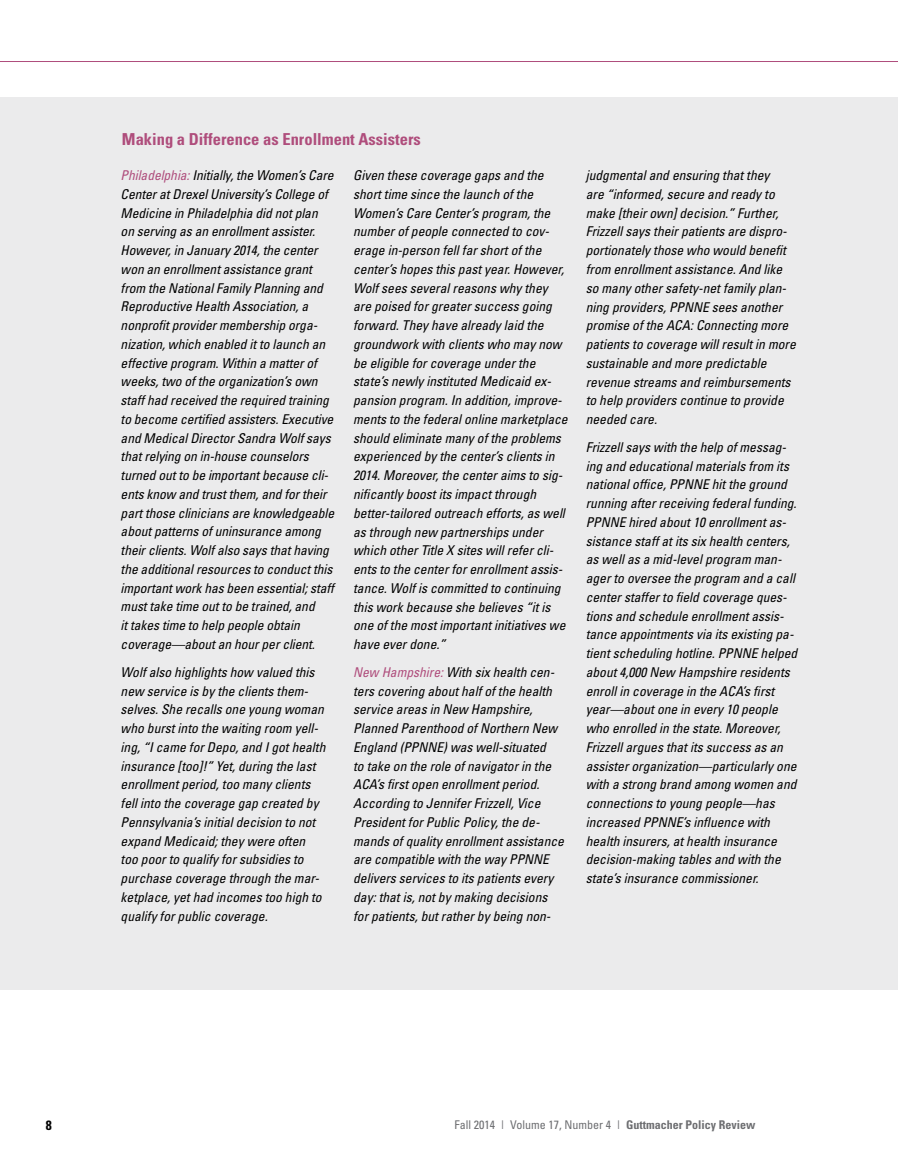
<style>
.page{position:relative;width:898px;height:1168px;background:#fff}
.page>*{position:absolute;margin:0;border:0;box-sizing:border-box;transform-origin:0 0}
.t1{font:700 condensed 16.5px "Univers";color:#af4d7c}
.t2{font:italic condensed 13.5px/18.8px "Univers";color:#000}
.t3{font:700 condensed 13.5px "Univers";color:#000}
.t4{font:condensed 12px "Univers";color:#6d6e71}
.s1{color:#af4d7c}
.s2{font-weight:700}
</style>
<div class="page">
<hr style="left:0;top:61px;width:898px;height:1px;background:#af4d7c">
<div style="left:0;top:98px;width:898px;height:892px;background:#ebebec"></div>
<p class="t1" style="left:122px;top:129px;width:300px">Making a Difference as Enrollment Assisters</p>
<p class="t2" style="left:121px;top:166px;width:215px"><span class="s1">Philadelphia:</span> Initially, the Women’s Care Center at Drexel University’s College of Medicine in Philadelphia did not plan on serving as an enrollment assister.<br>However, in January 2014, the center won an enrollment assistance grant from the National Family Planning and Reproductive Health Association, a nonprofit provider membership orga&shy;nization, which enabled it to launch an effective program. Within a matter of weeks, two of the organization’s own staff had received the required training to become certified assisters. Executive and Medical Director Sandra Wolf says that relying on in-house counselors turned out to be important because cli&shy;ents know and trust them, and for their part those clinicians are knowledgeable about patterns of uninsurance among their clients. Wolf also says that having the additional resources to conduct this important work has been essential; staff must take time out to be trained, and<br>it takes time to help people obtain coverage—about an hour per client.</p>
<p class="t2" style="left:121px;top:662px;width:206px">Wolf also highlights how valued this new service is by the clients them&shy;selves. She recalls one young woman who burst into the waiting room yell&shy;ing, “I came for Depo, and I got health insurance [too]!” Yet, during the last enrollment period, too many clients fell into the coverage gap created by Pennsylvania’s initial decision to not expand Medicaid; they were often too poor to qualify for subsidies to purchase coverage through the mar&shy;ketplace, yet had incomes too high to qualify for public coverage.</p>
<p class="t2" style="left:353px;top:166px;width:216px">Given these coverage gaps and the short time since the launch of the Women’s Care Center’s program, the number of people connected to cov&shy;erage in-person fell far short of the center’s hopes this past year. However, Wolf sees several reasons why they are poised for greater success going forward. They have already laid the groundwork with clients who may now be eligible for coverage under the state’s newly instituted Medicaid ex&shy;pansion program. In addition, improve&shy;ments to the federal online marketplace should eliminate many of the problems experienced by the center’s clients in 2014. Moreover, the center aims to sig&shy;nificantly boost its impact through better-tailored outreach efforts, as well as through new partnerships under which other Title X sites will refer cli&shy;ents to the center for enrollment assis&shy;tance. Wolf is committed to continuing this work because she believes “it is one of the most important initiatives we have ever done.”</p>
<p class="t2" style="left:353px;top:662px;width:212px"><span class="s1">New Hampshire:</span> With six health cen&shy;ters covering about half of the health service areas in New Hampshire, Planned Parenthood of Northern New England (PPNNE) was well-situated<br>to take on the role of navigator in the ACA’s first open enrollment period.<br>According to Jennifer Frizzell, Vice President for Public Policy, the de&shy;mands of quality enrollment assistance are compatible with the way PPNNE delivers services to its patients every day: that is, not by making decisions for patients, but rather by being non-</p>
<p class="t2" style="left:586px;top:166px;width:211px">judgmental and ensuring that they<br>are “informed, secure and ready to make [their own] decision.” Further, Frizzell says their patients are dispro&shy;portionately those who would benefit from enrollment assistance. And like so many other safety-net family plan&shy;ning providers, PPNNE sees another promise of the ACA: Connecting more patients to coverage will result in more sustainable and more predictable revenue streams and reimbursements to help providers continue to provide needed care.</p>
<p class="t2" style="left:586px;top:437px;width:213px">Frizzell says with the help of messag&shy;ing and educational materials from its national office, PPNNE hit the ground running after receiving federal funding.<br>PPNNE hired about 10 enrollment as&shy;sistance staff at its six health centers, as well as a mid-level program man&shy;ager to oversee the program and a call center staffer to field coverage ques&shy;tions and schedule enrollment assis&shy;tance appointments via its existing pa&shy;tient scheduling hotline. PPNNE helped about 4,000 New Hampshire residents enroll in coverage in the ACA’s first year—about one in every 10 people who enrolled in the state. Moreover, Frizzell argues that its success as an assister organization—particularly one with a strong brand among women and connections to young people—has increased PPNNE’s influence with health insurers, at health insurance decision-making tables and with the state’s insurance commissioner.</p>
<p class="t3" style="left:46px;top:1116px;width:7px">8</p>
<p class="t4" style="left:454px;top:1117px;width:302px">Fall 2014 | Volume 17, Number 4 | <span class="s2">Guttmacher Policy Review</span></p>
</div>
